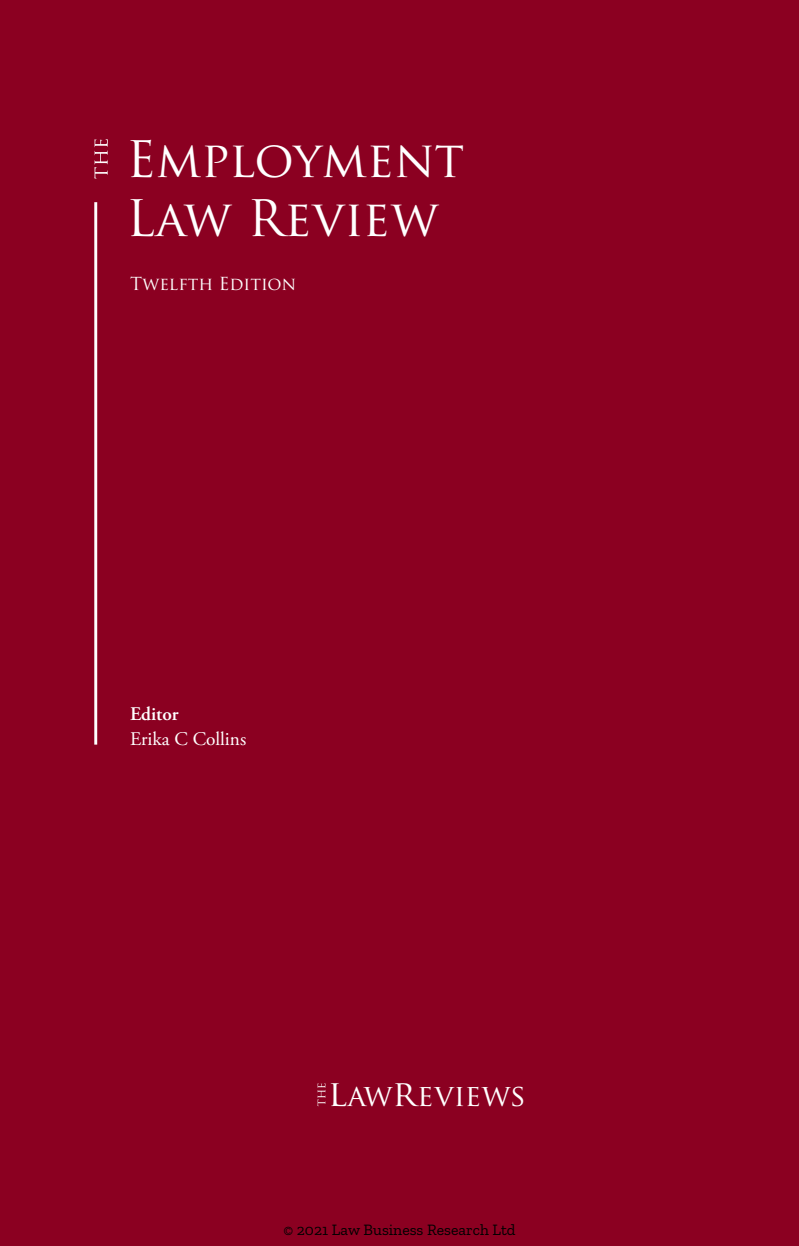
<style>
.page{position:relative;width:799px;height:1246px;background:#fff}
.page>*{position:absolute;margin:0;border:0;box-sizing:border-box;transform-origin:0 0}
.t1{font:49px/58.8px "Trajan Pro";color:#fff}
.t2{font:29.75px "Trajan Pro";color:#fff}
.t3{font:19.25px "Adobe Garamond Pro";color:#fff}
.t4{font:600 19.25px "Adobe Garamond Pro";color:#fff}
.t5{font:17.5px "Trajan Pro";color:#fff}
.t6{font:15.75px "Zilla Slab";color:#000}
.s1{font-size:35.7px}
</style>
<div class="page">
<div style="left:0;top:0;width:799px;height:1245px;background:#8b0021"></div>
<svg style="left:94px;top:139px;width:14px;height:40px"></svg>
<hr style="left:94px;top:202px;width:3px;height:542px;background:#fff">
<svg style="left:317px;top:1083px;width:8px;height:22px"></svg>
<h1 class="t1" style="left:126px;top:129px;width:340px">Employment<br>Law Review</h1>
<p class="t5" style="left:130px;top:272px;width:167px">Twelfth Edition</p>
<p class="t4" style="left:130px;top:702px;width:50px">Editor</p>
<p class="t3" style="left:130px;top:726px;width:118px">Erika C Collins</p>
<h2 class="t2" style="left:328px;top:1076px;width:199px"><span class="s1">l</span>aw<span class="s1">r</span>eviews</h2>
<p class="t6" style="left:283px;top:1220px;width:234px">© 2021 Law Business Research Ltd</p>
</div>
